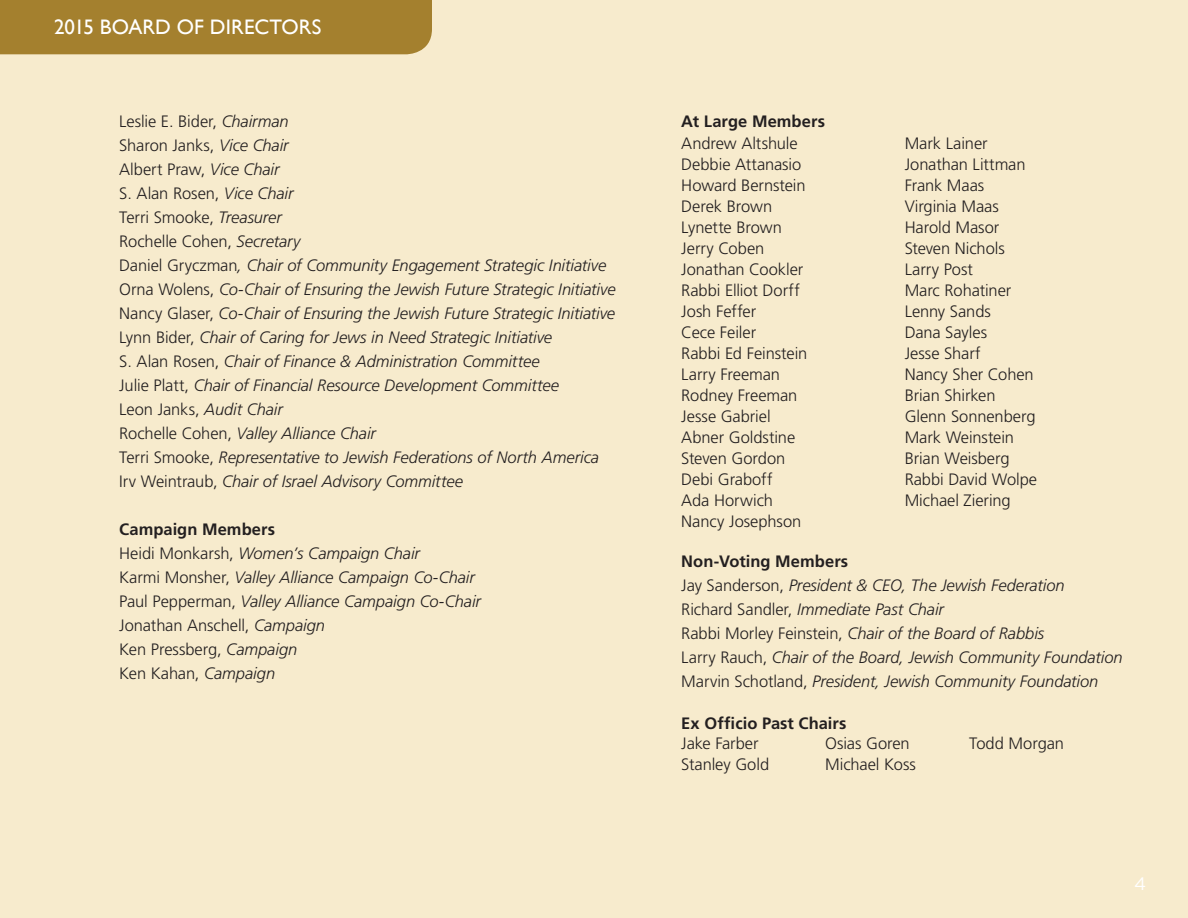
<style>
.page{position:relative;width:1188px;height:918px;background:#f7ebcd}
.page>*{position:absolute;margin:0;border:0;box-sizing:border-box;transform-origin:0 0}
.t1{font:21px "Gill Sans";letter-spacing:.005em;color:#fff}
.t2{font:18px "Gotham";color:#fff}
.t3{font:italic 300 16.5px/24px "Frutiger";letter-spacing:-.01em;color:#231f20}
.t4{font:300 16.5px/21px "Frutiger";letter-spacing:-.005em;color:#231f20}
.t5{font:700 16.5px "Frutiger";letter-spacing:.005em;color:#231f20}
.s1{font-style:normal}
.s2{font-weight:700;font-style:normal}
</style>
<div class="page">
<div style="left:0;top:0;width:432px;height:54px;background:#a4802e"></div>
<p class="t1" style="left:54px;top:15px;width:269px">2015 BOARD OF DIRECTORS</p>
<p class="t3" style="left:119px;top:109px;width:498px"><span class="s1">Leslie E. Bider,</span> Chairman<br><span class="s1">Sharon Janks,</span> Vice Chair<br><span class="s1">Albert Praw,</span> Vice Chair<br><span class="s1">S. Alan Rosen,</span> Vice Chair<br><span class="s1">Terri Smooke,</span> Treasurer<br><span class="s1">Rochelle Cohen,</span> Secretary<br><span class="s1">Daniel Gryczman</span>, Chair of Community Engagement Strategic Initiative <span class="s1">Orna Wolens,</span> Co-Chair of Ensuring the Jewish Future Strategic Initiative <span class="s1">Nancy Glaser,</span> Co-Chair of Ensuring the Jewish Future Strategic Initiative <span class="s1">Lynn Bider,</span> Chair of Caring for Jews in Need Strategic Initiative<br><span class="s1">S. Alan Rosen,</span> Chair of Finance &amp; Administration Committee<br><span class="s1">Julie Platt,</span> Chair of Financial Resource Development Committee<br><span class="s1">Leon Janks,</span> Audit Chair<br><span class="s1">Rochelle Cohen,</span> Valley Alliance Chair<br><span class="s1">Terri Smooke,</span> Representative to Jewish Federations of North America <span class="s1">Irv Weintraub,</span> Chair of Israel Advisory Committee</p>
<p class="t3" style="left:119px;top:517px;width:363px"><span class="s2">Campaign Members<br></span><span class="s1">Heidi Monkarsh,</span> Women’s Campaign Chair<br><span class="s1">Karmi Monsher,</span> Valley Alliance Campaign Co-Chair <span class="s1">Paul Pepperman,</span> Valley Alliance Campaign Co-Chair <span class="s1">Jonathan Anschell,</span> Campaign<br><span class="s1">Ken Pressberg,</span> Campaign<br><span class="s1">Ken Kahan,</span> Campaign</p>
<p class="t5" style="left:681px;top:112px;width:145px">At Large Members</p>
<p class="t4" style="left:681px;top:133px;width:128px">Andrew Altshule<br>Debbie Attanasio<br>Howard Bernstein<br>Derek Brown<br>Lynette Brown<br>Jerry Coben<br>Jonathan Cookler<br>Rabbi Elliot Dorff<br>Josh Feffer<br>Cece Feiler<br>Rabbi Ed Feinstein<br>Larry Freeman<br>Rodney Freeman<br>Jesse Gabriel<br>Abner Goldstine<br>Steven Gordon<br>Debi Graboff<br>Ada Horwich<br>Nancy Josephson</p>
<p class="t4" style="left:905px;top:133px;width:134px">Mark Lainer<br>Jonathan Littman<br>Frank Maas<br>Virginia Maas<br>Harold Masor<br>Steven Nichols<br>Larry Post<br>Marc Rohatiner<br>Lenny Sands<br>Dana Sayles<br>Jesse Sharf<br>Nancy Sher Cohen<br>Brian Shirken<br>Glenn Sonnenberg<br>Mark Weinstein<br>Brian Weisberg<br>Rabbi David Wolpe<br>Michael Ziering</p>
<p class="t3" style="left:681px;top:549px;width:443px"><span class="s2">Non-Voting Members<br></span><span class="s1">Jay Sanderson,</span> President &amp; CEO, The Jewish Federation<br><span class="s1">Richard Sandler,</span> Immediate Past Chair<br><span class="s1">Rabbi Morley Feinstein,</span> Chair of the Board of Rabbis<br><span class="s1">Larry Rauch,</span> Chair of the Board, Jewish Community Foundation <span class="s1">Marvin Schotland,</span> President, Jewish Community Foundation</p>
<p class="t5" style="left:681px;top:713px;width:167px">Ex Officio Past Chairs</p>
<p class="t4" style="left:681px;top:733px;width:89px">Jake Farber<br>Stanley Gold</p>
<p class="t4" style="left:825px;top:733px;width:92px">Osias Goren<br>Michael Koss</p>
<p class="t4" style="left:969px;top:733px;width:96px">Todd Morgan</p>
<p class="t2" style="left:1134px;top:872px;width:14px">4</p>
</div>
